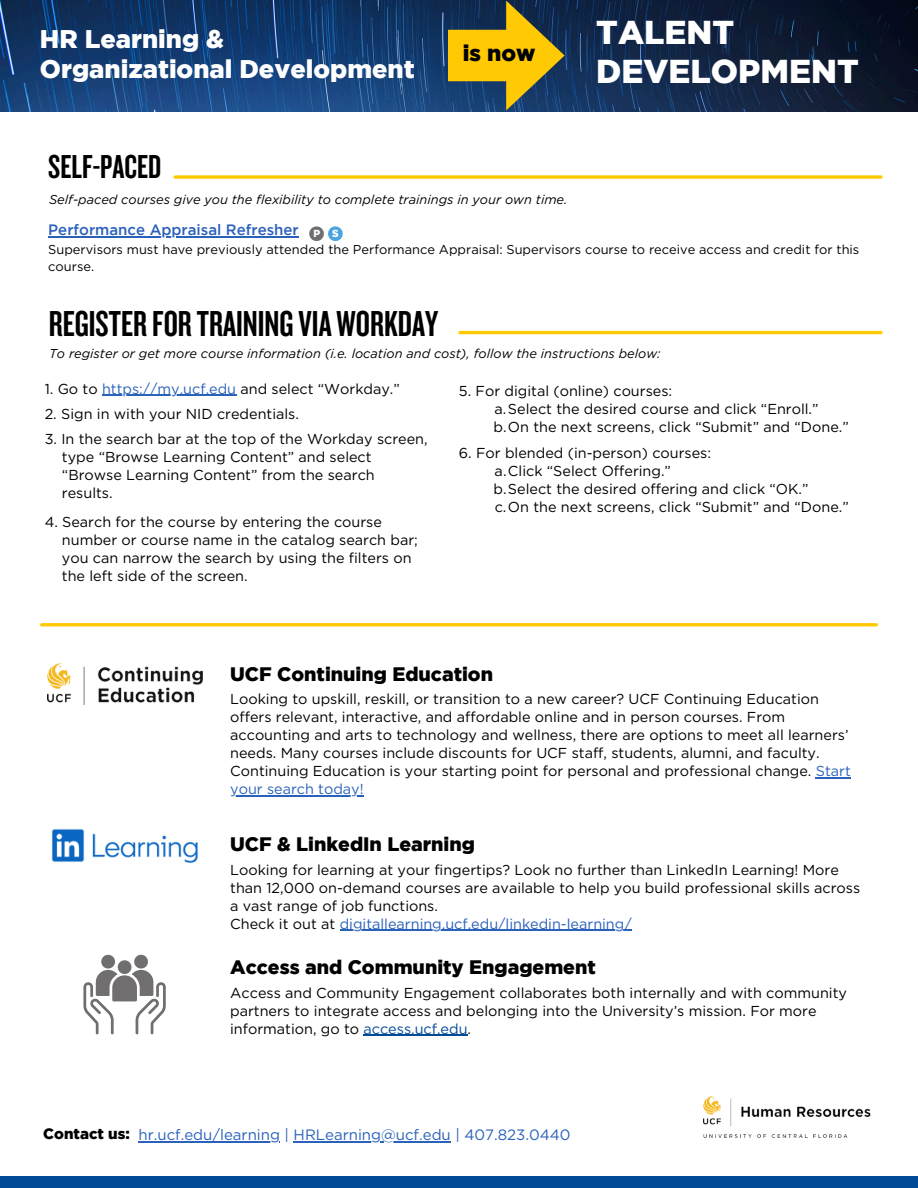
<style>
.page{position:relative;width:918px;height:1188px;background:#fff}
.page>*{position:absolute;margin:0;border:0;box-sizing:border-box;transform-origin:0 0}
.t1{font:37.5px "Knockout 48 Featherweight";color:#000}
.t2{font:34.5px "Knockout 48 Featherweight";color:#000}
.t3{font:900 33px/39.3px "Gotham";color:#fff}
.t4{font:900 25.5px/30.5px "Gotham";color:#fff}
.t5{font:900 22.5px "Gotham";color:#000}
.t6{font:900 19.5px "Gotham";color:#000}
.t7{font:15px "Gotham";color:#2a61bb}
.t8{font:500 15px "Gotham";color:#2a61bb}
.t9{font:14.4px/18px "Gotham";color:#000}
.t10{font:italic 12.9px "Gotham";color:#000}
.t11{font:12.9px/17.1px "Gotham";color:#000}
.t12{font:900 10.2px "Gotham";color:#fff}
.s1{color:#2a61bb}
.s2{color:#004a98}
.s3{font-weight:900;color:#000}
</style>
<div class="page">
<hr style="left:48px;top:236px;width:251px;height:1px;background:#2a61bb">
<svg style="left:309px;top:226px;width:34px;height:15px"></svg>
<img style="left:0;top:0;width:918px;height:111px">
<img style="left:47px;top:664px;width:155px;height:40px">
<hr style="left:816px;top:777px;width:35px;height:2px;background:#2a61bb">
<hr style="left:230px;top:795px;width:134px;height:2px;background:#2a61bb">
<img style="left:51px;top:829px;width:147px;height:34px">
<hr style="left:340px;top:930px;width:292px;height:1px;background:#2a61bb">
<svg style="left:83px;top:955px;width:83px;height:79px"></svg>
<hr style="left:364px;top:1035px;width:104px;height:1px;background:#004a98">
<hr style="left:138px;top:1142px;width:142px;height:1px;background:#2a61bb">
<hr style="left:294px;top:1142px;width:157px;height:1px;background:#2a61bb">
<hr style="left:102px;top:395px;width:134px;height:1px;background:#2a61bb">
<img style="left:458px;top:331px;width:425px;height:3px">
<div style="left:0;top:1177px;width:918px;height:11px;background:#004a98"></div>
<img style="left:448px;top:1px;width:117px;height:109px">
<img style="left:173px;top:175px;width:710px;height:4px">
<img style="left:40px;top:623px;width:838px;height:3px">
<img style="left:704px;top:1096px;width:166px;height:42px">
<h3 class="t4" style="left:40px;top:25px;width:376px">HR Learning &amp;<br>Organizational Development</h3>
<h3 class="t3" style="left:596px;top:15px;width:264px">TALENT<br>DEVELOPMENT</h3>
<h3 class="t5" style="left:463px;top:45px;width:74px">is now</h3>
<h2 class="t2" style="left:48px;top:150px;width:115px">SELF-PACED</h2>
<p class="t10" style="left:49px;top:194px;width:520px">Self-paced courses give you the flexibility to complete trainings in your own time.</p>
<p class="t8" style="left:48px;top:224px;width:252px">Performance Appraisal Refresher</p>
<p class="t11" style="left:48px;top:242px;width:813px">Supervisors must have previously attended the Performance Appraisal: Supervisors course to receive access and credit for this course.</p>
<p class="t12" style="left:313px;top:229px;width:27px">P S</p>
<h1 class="t1" style="left:49px;top:306px;width:391px">REGISTERFORTRAININGVIA WORKDAY</h1>
<p class="t10" style="left:49px;top:348px;width:613px">To register or get more course information (i.e. location and cost), follow the instructions below:</p>
<p class="t9" style="left:45px;top:380px;width:357px">1. Go to <span class="s1">https://my.ucf.edu</span> and select “Workday.”</p>
<p class="t9" style="left:45px;top:406px;width:256px">2. Sign in with your NID credentials.</p>
<p class="t9" style="left:62px;top:431px;width:367px;text-indent:-17px">3. In the search bar at the top of the Workday screen, type “Browse Learning Content” and select “Browse Learning Content” from the search results.</p>
<p class="t9" style="left:62px;top:513px;width:357px;text-indent:-17px">4. Search for the course by entering the course number or course name in the catalog search bar; you can narrow the search by using the filters on the left side of the screen.</p>
<p class="t9" style="left:493px;top:382px;width:357px;text-indent:-34px">5. For digital (online) courses:<br>a.Select the desired course and click “Enroll.” b.On the next screens, click “Submit” and “Done.”</p>
<p class="t9" style="left:493px;top:444px;width:357px;text-indent:-34px">6. For blended (in-person) courses:<br>a.Click “Select Offering.”<br>b.Select the desired offering and click “OK.”<br>c.On the next screens, click “Submit” and “Done.”</p>
<h3 class="t6" style="left:230px;top:667px;width:264px">UCF Continuing Education</h3>
<p class="t9" style="left:230px;top:691px;width:622px">Looking to upskill, reskill, or transition to a new career? UCF Continuing Education offers relevant, interactive, and affordable online and in person courses. From accounting and arts to technology and wellness, there are options to meet all learners’ needs. Many courses include discounts for UCF staff, students, alumni, and faculty.<br>Continuing Education is your starting point for personal and professional change. <span class="s1">Start your search today!</span></p>
<h3 class="t6" style="left:230px;top:837px;width:246px">UCF &amp; LinkedIn Learning</h3>
<p class="t9" style="left:230px;top:861px;width:632px">Looking for learning at your fingertips? Look no further than LinkedIn Learning! More than 12,000 on-demand courses are available to help you build professional skills across a vast range of job functions.<br>Check it out at <span class="s1">digitallearning.ucf.edu/linkedin-learning/</span></p>
<h3 class="t6" style="left:230px;top:960px;width:367px">Access and Community Engagement</h3>
<p class="t9" style="left:230px;top:984px;width:618px">Access and Community Engagement collaborates both internally and with community partners to integrate access and belonging into the University’s mission. For more information, go to <span class="s2">access.ucf.edu</span>.</p>
<p class="t7" style="left:43px;top:1128px;width:529px"><span class="s3">Contact us:</span> hr.ucf.edu/learning | HRLearning@ucf.edu | 407.823.0440</p>
</div>
